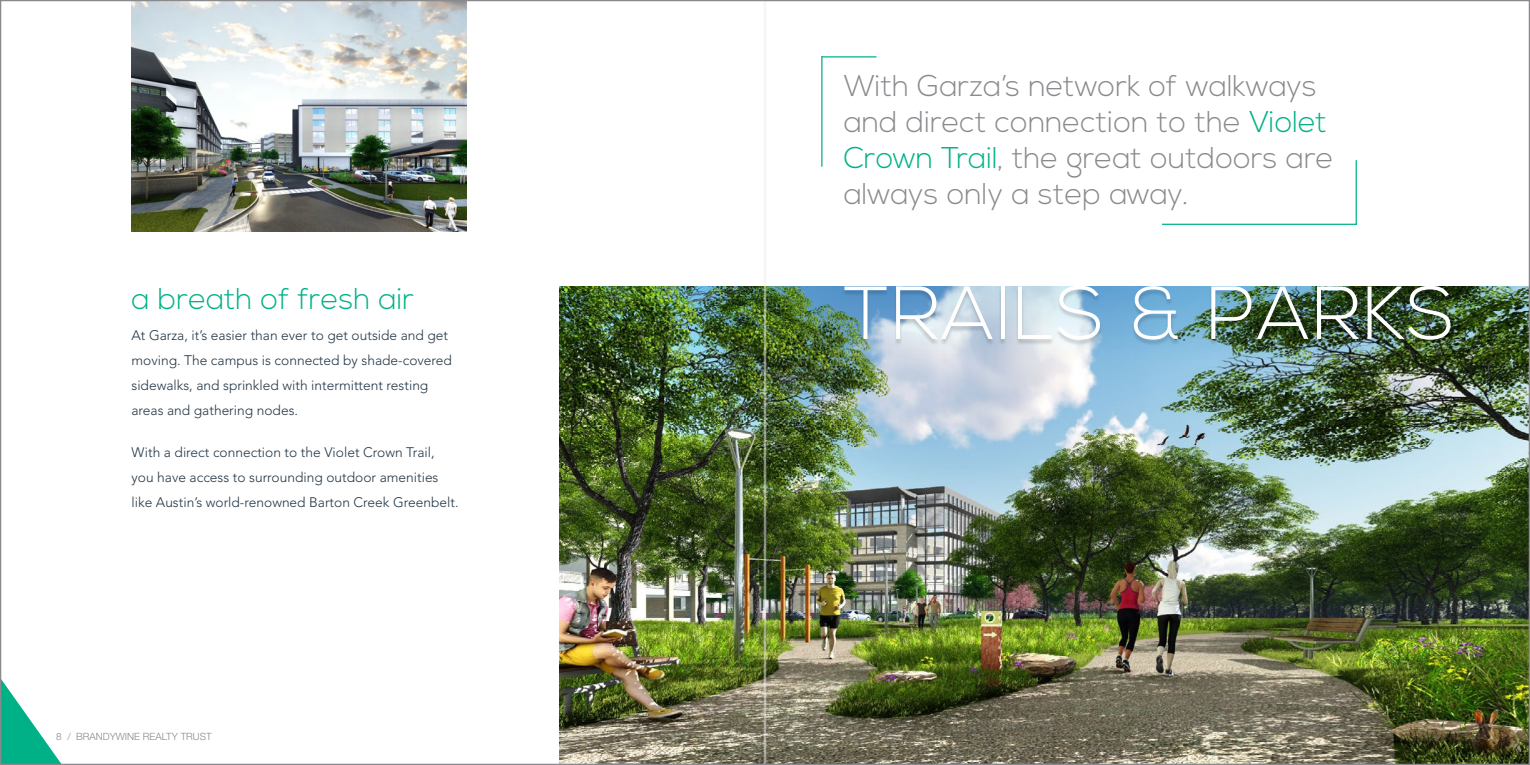
<style>
.page{position:relative;width:1530px;height:765px;background:#fff}
.page>*{position:absolute;margin:0;border:0;box-sizing:border-box;transform-origin:0 0}
.t1{font:300 75px "Nexa";letter-spacing:.025em;color:#fff}
.t2{font:300 30px/36px "Nexa";color:#888a8d}
.t3{font:300 30px "Nexa";color:#00b188}
.t4{font:300 13.75px/25px "Avenir LT Std";color:#243746}
.t5{font:300 10px "Helvetica Neue LT Std";color:#888a8d}
.s1{color:#00b188}
</style>
<div class="page">
<img style="left:560px;top:361px;width:968px;height:402px">
<img style="left:560px;top:287px;width:968px;height:74px">
<svg style="left:2px;top:680px;width:59px;height:83px"></svg>
<hr style="left:821px;top:56px;width:55px;height:2px;background:#00b188">
<hr style="left:821px;top:56px;width:1px;height:111px;background:#00b188">
<hr style="left:1162px;top:224px;width:195px;height:1px;background:#00b188">
<hr style="left:1356px;top:160px;width:1px;height:65px;background:#00b188">
<img style="left:131px;top:2px;width:335px;height:229px">
<div style="left:842px;top:287px;width:611px;height:60px;background:#000;opacity:.15"></div>
<hr style="left:764px;top:0;width:2px;height:765px;background:#edecec">
<h2 class="t3" style="left:131px;top:282px;width:284px">a breath of fresh air</h2>
<p class="t4" style="left:131px;top:323px;width:322px">At Garza, it’s easier than ever to get outside and get moving. The campus is connected by shade-covered sidewalks, and sprinkled with intermittent resting areas and gathering nodes.</p>
<p class="t4" style="left:131px;top:439px;width:329px">With a direct connection to the Violet Crown Trail, you have access to surrounding outdoor amenities like Austin’s world-renowned Barton Creek Greenbelt.</p>
<p class="t5" style="left:56px;top:730px;width:157px">8 / BRANDYWINE REALTY TRUST</p>
<h2 class="t2" style="left:844px;top:69px;width:491px">With Garza’s network of walkways and direct connection to the <span class="s1">Violet<br>Crown Trail</span>, the great outdoors are always only a step away.</h2>
<h1 class="t1" style="left:844px;top:270px;width:612px">TRAILS &amp; PARKS</h1>
</div>
